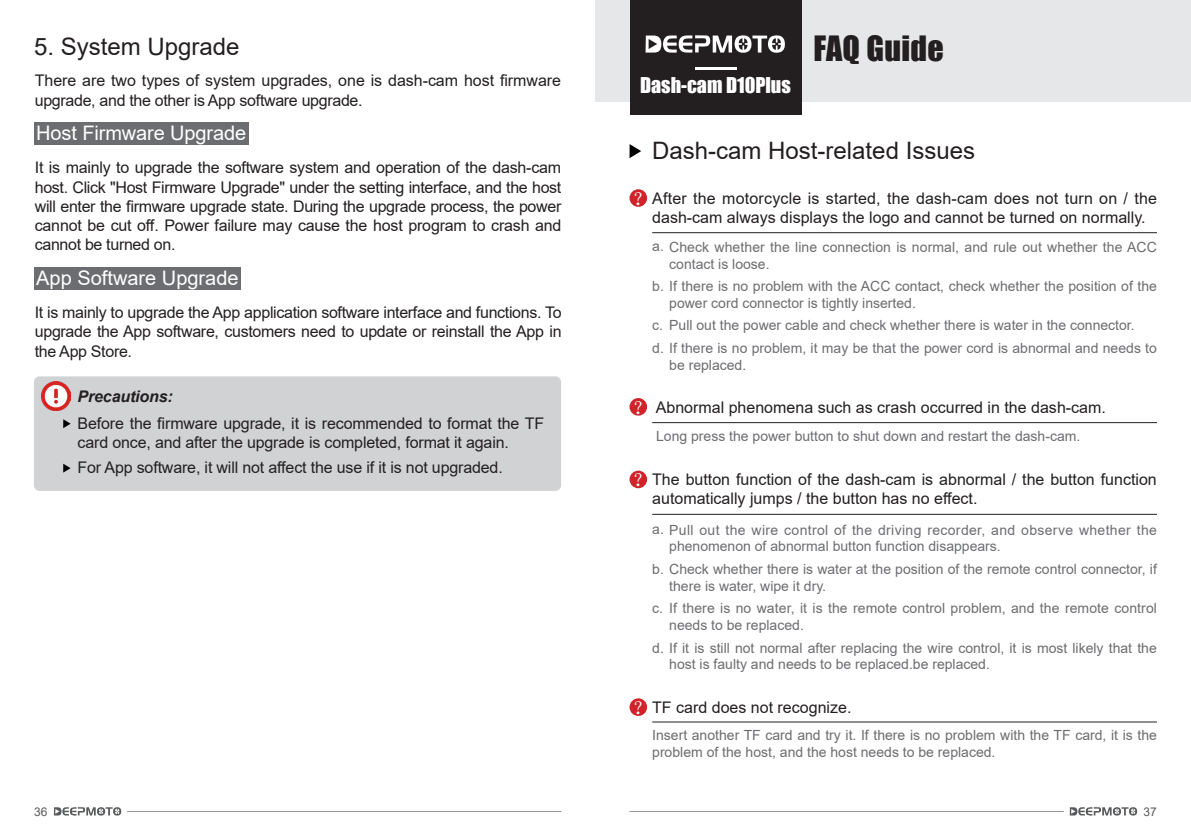
<style>
.page{position:relative;width:1191px;height:840px;background:#fff}
.page>*{position:absolute;margin:0;border:0;box-sizing:border-box;transform-origin:0 0}
.一级{font:32px "Impact";letter-spacing:.01em;color:#231f20}
.二级{font:24px "Arial";color:#231f20}
.t1{font:20px "Arial";letter-spacing:-.005em;color:#fff}
.三级标题{font:20px "Impact";color:#fff}
.t2{font:20px "Fang Song";color:#fff}
.t3{font:16px/19.2px "Arial";color:#231f20}
.t4{font:italic 700 16px "Arial";letter-spacing:-.01em;color:#231f20}
.t5{font:14px/16.8px "Arial";color:#6c6d70}
.t6{font:14px/16.8px "Arial";letter-spacing:.025em;color:#6c6d70}
.t7{font:12px "Arial";color:#57585a}
</style>
<div class="page">
<hr style="left:127px;top:810px;width:434px;height:1px;background:#595a5b">
<hr style="left:629px;top:810px;width:434px;height:1px;background:#595a5b">
<svg style="left:54px;top:807px;width:68px;height:9px"></svg>
<svg style="left:1069px;top:807px;width:68px;height:9px"></svg>
<div style="left:34px;top:376px;width:527px;height:114px;background:#d1d2d4;border-radius:6px"></div>
<img style="left:42px;top:381px;width:28px;height:29px">
<svg style="left:63px;top:419px;width:8px;height:9px"></svg>
<svg style="left:63px;top:463px;width:8px;height:9px"></svg>
<div style="left:35px;top:123px;width:214px;height:22px;background:#6c6d70"></div>
<div style="left:35px;top:267px;width:206px;height:22px;background:#6c6d70"></div>
<div style="left:595px;top:0;width:596px;height:101px;background:#e6e7e9"></div>
<div style="left:629px;top:0;width:172px;height:114px;background:#231f20"></div>
<svg style="left:645px;top:35px;width:140px;height:18px"></svg>
<hr style="left:695px;top:68px;width:41px;height:2px;background:#fff">
<svg style="left:629px;top:144px;width:12px;height:14px"></svg>
<div style="left:629px;top:189px;width:18px;height:18px;background:#d1232a;border-radius:50%"></div>
<div style="left:629px;top:470px;width:18px;height:18px;background:#d1232a;border-radius:50%"></div>
<div style="left:629px;top:398px;width:18px;height:17px;background:#d1232a;border-radius:50%"></div>
<div style="left:629px;top:698px;width:18px;height:17px;background:#d1232a;border-radius:50%"></div>
<hr style="left:652px;top:232px;width:505px;height:1px;background:#231f20">
<hr style="left:652px;top:422px;width:505px;height:1px;background:#231f20">
<hr style="left:652px;top:513px;width:505px;height:1px;background:#231f20">
<hr style="left:652px;top:721px;width:505px;height:1px;background:#231f20">
<p class="二级" style="left:34px;top:30px;width:207px">5. System Upgrade</p>
<p class="一级" style="left:813px;top:24px;width:132px">FAQ Guide</p>
<p class="三级标题" style="left:640px;top:69px;width:152px">Dash-cam D10Plus</p>
<p class="t3" style="left:35px;top:71px;width:528px">There are two types of system upgrades, one is dash-cam host firmware upgrade, and the other is App software upgrade.</p>
<p class="t1" style="left:36px;top:119px;width:212px">Host Firmware Upgrade</p>
<p class="t3" style="left:35px;top:158px;width:528px;text-align:justify">It is mainly to upgrade the software system and operation of the dash-cam host. Click "Host Firmware Upgrade" under the setting interface, and the host will enter the firmware upgrade state. During the upgrade process, the power cannot be cut off. Power failure may cause the host program to crash and cannot be turned on.</p>
<p class="t1" style="left:36px;top:264px;width:204px">App Software Upgrade</p>
<p class="t3" style="left:35px;top:303px;width:528px;text-align:justify">It is mainly to upgrade the App application software interface and functions. To upgrade the App software, customers need to update or reinstall the App in the App Store.</p>
<p class="t4" style="left:78px;top:385px;width:97px">Precautions:</p>
<p class="t3" style="left:78px;top:413px;width:468px">Before the firmware upgrade, it is recommended to format the TF card once, and after the upgrade is completed, format it again.</p>
<p class="t3" style="left:78px;top:457px;width:427px">For App software, it will not affect the use if it is not upgraded.</p>
<p class="二级" style="left:652px;top:134px;width:324px">Dash-cam Host-related Issues</p>
<p class="t2" style="left:632px;top:188px;width:21px">？</p>
<p class="t3" style="left:652px;top:188px;width:506px">After the motorcycle is started, the dash-cam does not turn on / the dash-cam always displays the logo and cannot be turned on normally.</p>
<p class="t5" style="left:669px;top:238px;width:489px;text-indent:-17px">a. Check whether the line connection is normal, and rule out whether the ACC contact is loose.</p>
<p class="t5" style="left:669px;top:277px;width:489px;text-indent:-17px">b. If there is no problem with the ACC contact, check whether the position of the power cord connector is tightly inserted.</p>
<p class="t5" style="left:652px;top:317px;width:484px">c. Pull out the power cable and check whether there is water in the connector.</p>
<p class="t5" style="left:669px;top:339px;width:489px;text-indent:-17px">d. If there is no problem, it may be that the power cord is abnormal and needs to be replaced.</p>
<p class="t2" style="left:632px;top:397px;width:21px">？</p>
<p class="t3" style="left:656px;top:397px;width:451px">Abnormal phenomena such as crash occurred in the dash-cam.</p>
<p class="t5" style="left:656px;top:427px;width:426px">Long press the power button to shut down and restart the dash-cam.</p>
<p class="t2" style="left:632px;top:469px;width:21px">？</p>
<p class="t3" style="left:652px;top:469px;width:506px">The button function of the dash-cam is abnormal / the button function automatically jumps / the button has no effect.</p>
<p class="t6" style="left:669px;top:521px;width:489px;text-indent:-17px">a. Pull out the wire control of the driving recorder, and observe whether the phenomenon of abnormal button function disappears.</p>
<p class="t5" style="left:669px;top:560px;width:489px;text-indent:-17px">b. Check whether there is water at the position of the remote control connector, if there is water, wipe it dry.</p>
<p class="t5" style="left:669px;top:599px;width:489px;text-indent:-17px">c. If there is no water, it is the remote control problem, and the remote control needs to be replaced.</p>
<p class="t5" style="left:669px;top:638px;width:489px;text-indent:-17px">d. If it is still not normal after replacing the wire control, it is most likely that the host is faulty and needs to be replaced.be replaced.</p>
<p class="t2" style="left:632px;top:697px;width:21px">？</p>
<p class="t3" style="left:652px;top:697px;width:201px">TF card does not recognize.</p>
<p class="t5" style="left:652px;top:726px;width:506px">Insert another TF card and try it. If there is no problem with the TF card, it is the problem of the host, and the host needs to be replaced.</p>
<p class="t7" style="left:34px;top:802px;width:15px">36</p>
<p class="t7" style="left:1143px;top:802px;width:15px">37</p>
</div>
